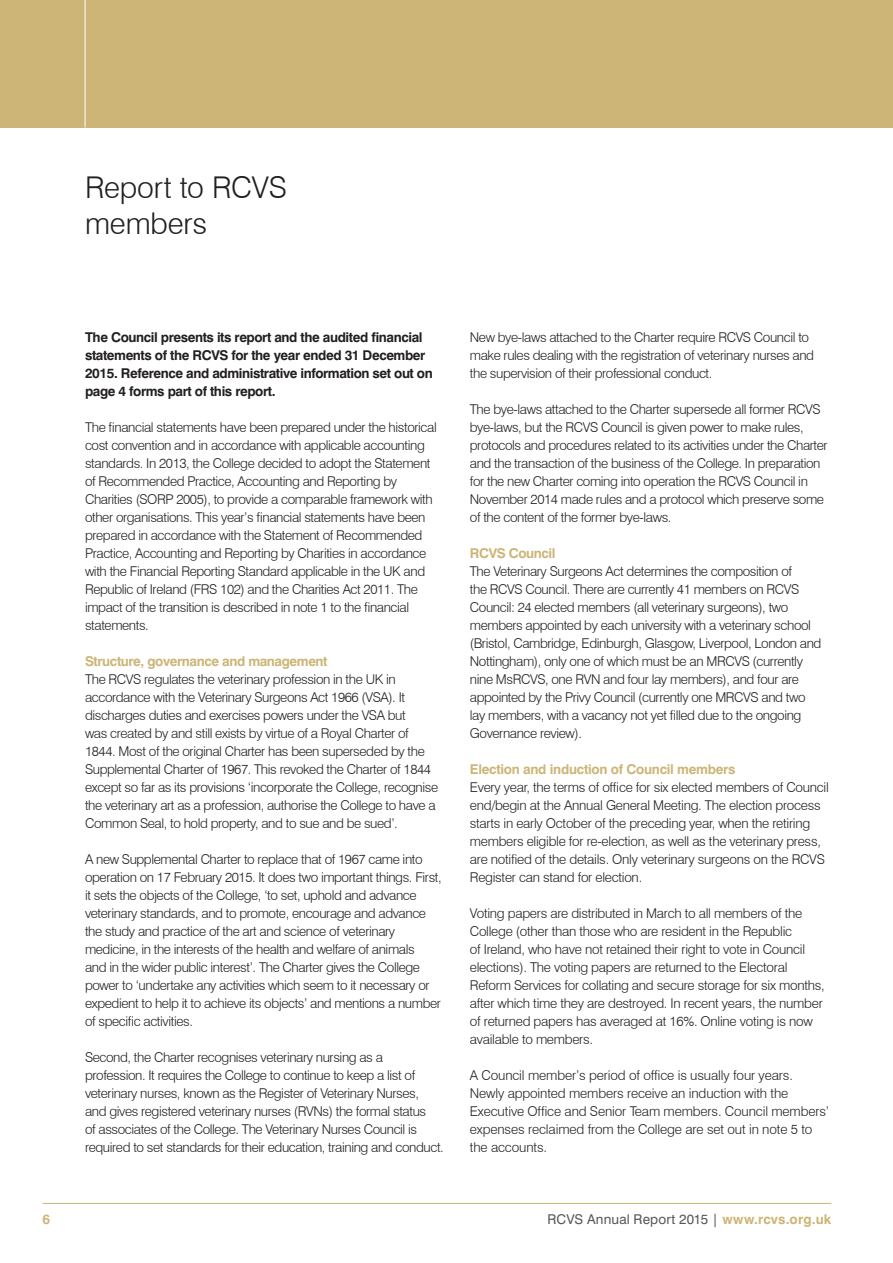
<style>
.page{position:relative;width:893px;height:1263px;background:#fff}
.page>*{position:absolute;margin:0;border:0;box-sizing:border-box;transform-origin:0 0}
.t1{font:300 30px/36px "Swiss 721 BT";letter-spacing:-.005em;color:#231f20}
.t2{font:300 13.5px/18px "Swiss 721 BT";letter-spacing:-.03em;color:#231f20}
.t3{font:300 13.5px/18px "Swiss 721 BT";letter-spacing:-.01em;color:#231f20}
.t4{font:700 13.5px/18px "Swiss 721 BT";letter-spacing:-.03em;color:#231f20}
.t5{font:700 13.5px "Swiss 721 BT";letter-spacing:-.03em;color:#ccb576}
.t6{font:13.5px "Swiss 721 BT";letter-spacing:.01em;color:#57585a}
.s1{font-weight:700;color:#ccb576}
</style>
<div class="page">
<div style="left:0;top:0;width:893px;height:128px;background:#ccb576"></div>
<hr style="left:43px;top:1203px;width:788px;height:1px;background:#ccb576">
<hr style="left:85px;top:0;width:1px;height:128px;background:#fff">
<h1 class="t1" style="left:85px;top:169px;width:203px">Report to RCVS members</h1>
<p class="t4" style="left:85px;top:328px;width:349px">The Council presents its report and the audited financial statements of the RCVS for the year ended 31 December 2015. Reference and administrative information set out on page 4 forms part of this report.</p>
<p class="t2" style="left:85px;top:418px;width:353px">The financial statements have been prepared under the historical cost convention and in accordance with applicable accounting standards. In 2013, the College decided to adopt the Statement of Recommended Practice, Accounting and Reporting by Charities (SORP 2005), to provide a comparable framework with other organisations. This year’s financial statements have been prepared in accordance with the Statement of Recommended Practice, Accounting and Reporting by Charities in accordance with the Financial Reporting Standard applicable in the UK and Republic of Ireland (FRS 102) and the Charities Act 2011. The impact of the transition is described in note 1 to the financial statements.</p>
<p class="t5" style="left:85px;top:653px;width:244px">Structure, governance and management</p>
<p class="t2" style="left:85px;top:670px;width:355px">The RCVS regulates the veterinary profession in the UK in accordance with the Veterinary Surgeons Act 1966 (VSA). It discharges duties and exercises powers under the VSA but<br>was created by and still exists by virtue of a Royal Charter of 1844. Most of the original Charter has been superseded by the Supplemental Charter of 1967. This revoked the Charter of 1844 except so far as its provisions ‘incorporate the College, recognise the veterinary art as a profession, authorise the College to have a Common Seal, to hold property, and to sue and be sued’.</p>
<p class="t2" style="left:85px;top:850px;width:358px">A new Supplemental Charter to replace that of 1967 came into operation on 17 February 2015. It does two important things. First, it sets the objects of the College, ‘to set, uphold and advance veterinary standards, and to promote, encourage and advance the study and practice of the art and science of veterinary medicine, in the interests of the health and welfare of animals<br>and in the wider public interest’. The Charter gives the College power to ‘undertake any activities which seem to it necessary or expedient to help it to achieve its objects’ and mentions a number of specific activities.</p>
<p class="t2" style="left:85px;top:1048px;width:360px">Second, the Charter recognises veterinary nursing as a profession. It requires the College to continue to keep a list of veterinary nurses, known as the Register of Veterinary Nurses, and gives registered veterinary nurses (RVNs) the formal status<br>of associates of the College. The Veterinary Nurses Council is required to set standards for their education, training and conduct.</p>
<p class="t2" style="left:470px;top:328px;width:346px">New bye-laws attached to the Charter require RCVS Council to make rules dealing with the registration of veterinary nurses and the supervision of their professional conduct.</p>
<p class="t2" style="left:470px;top:400px;width:359px">The bye-laws attached to the Charter supersede all former RCVS bye-laws, but the RCVS Council is given power to make rules, protocols and procedures related to its activities under the Charter and the transaction of the business of the College. In preparation for the new Charter coming into operation the RCVS Council in November 2014 made rules and a protocol which preserve some of the content of the former bye-laws.</p>
<p class="t5" style="left:470px;top:545px;width:87px">RCVS Council</p>
<p class="t2" style="left:470px;top:562px;width:353px">The Veterinary Surgeons Act determines the composition of<br>the RCVS Council. There are currently 41 members on RCVS Council: 24 elected members (all veterinary surgeons), two members appointed by each university with a veterinary school (Bristol, Cambridge, Edinburgh, Glasgow, Liverpool, London and Nottingham), only one of which must be an MRCVS (currently nine MsRCVS, one RVN and four lay members), and four are appointed by the Privy Council (currently one MRCVS and two lay members, with a vacancy not yet filled due to the ongoing Governance review).</p>
<p class="t5" style="left:470px;top:761px;width:267px">Election and induction of Council members</p>
<p class="t2" style="left:470px;top:778px;width:361px">Every year, the terms of office for six elected members of Council end/begin at the Annual General Meeting. The election process starts in early October of the preceding year, when the retiring members eligible for re-election, as well as the veterinary press, are notified of the details. Only veterinary surgeons on the RCVS Register can stand for election.</p>
<p class="t2" style="left:470px;top:904px;width:356px">Voting papers are distributed in March to all members of the College (other than those who are resident in the Republic<br>of Ireland, who have not retained their right to vote in Council elections). The voting papers are returned to the Electoral Reform Services for collating and secure storage for six months, after which time they are destroyed. In recent years, the number of returned papers has averaged at 16%. Online voting is now available to members.</p>
<p class="t3" style="left:470px;top:1066px;width:361px">A Council member’s period of office is usually four years.<br>Newly appointed members receive an induction with the Executive Office and Senior Team members. Council members’ expenses reclaimed from the College are set out in note 5 to the accounts.</p>
<p class="t5" style="left:43px;top:1211px;width:9px">6</p>
<p class="t6" style="left:547px;top:1211px;width:285px">RCVS Annual Report 2015 | <span class="s1">www.rcvs.org.uk</span></p>
</div>
